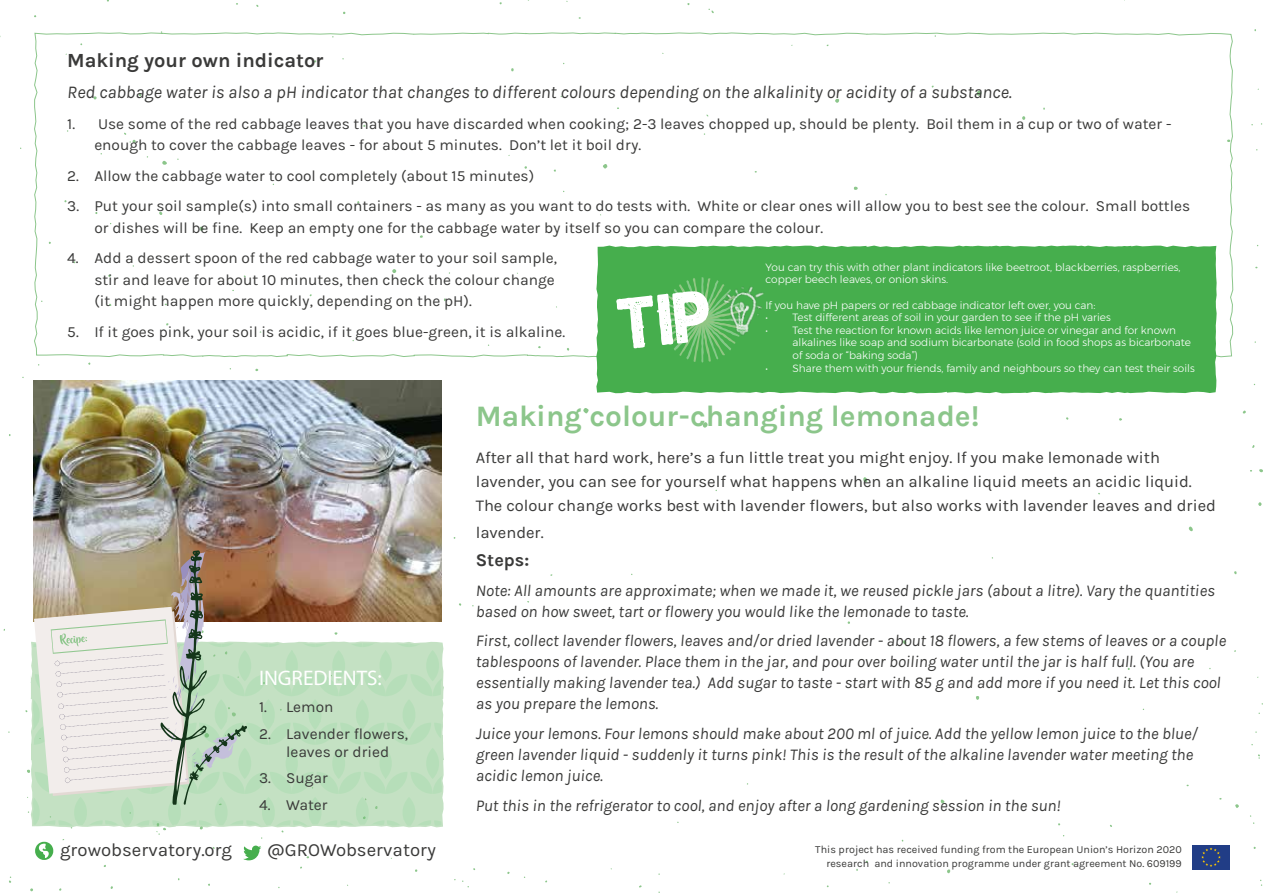
<style>
.page{position:relative;width:1263px;height:893px;background:#fff}
.page>*{position:absolute;margin:0;border:0;box-sizing:border-box;transform-origin:0 0}
.t1{font:700 29.7px "Karla";color:#8cc68b}
.t2{font:21.15px "Myriad Pro";color:#fff}
.t3{font:700 20.1px "Karla";color:#3a3a39}
.t4{font:18.6px "Karla";color:#3a3a39}
.t5{font:italic 18px "Karla";color:#3a3a39}
.t6{font:700 18px "Karla";color:#3a3a39}
.t7{font:italic 16.5px/21px "Karla";color:#3a3a39}
.t8{font:16.5px/24px "Karla";color:#3a3a39}
.t9{font:15.45px/21.6px "Karla";color:#3a3a39}
.t10{font:10.8px/13.5px "Karla";color:#3a3a39;text-align:right}
.t11{font:300 10.5px/12.6px "Montserrat";color:#fff}
</style>
<div class="page">
<svg style="left:583px;top:408px;width:6px;height:5px"></svg>
<svg style="left:703px;top:422px;width:5px;height:6px"></svg>
<svg style="left:863px;top:477px;width:4px;height:6px"></svg>
<svg style="left:1189px;top:526px;width:4px;height:5px"></svg>
<svg style="left:902px;top:640px;width:4px;height:4px"></svg>
<svg style="left:976px;top:696px;width:3px;height:4px"></svg>
<svg style="left:1235px;top:804px;width:4px;height:4px"></svg>
<svg style="left:1259px;top:469px;width:4px;height:3px"></svg>
<img style="left:34px;top:381px;width:407px;height:159px">
<svg style="left:34px;top:32px;width:1199px;height:326px"></svg>
<div style="left:596px;top:246px;width:620px;height:147px;background:#46ae4d"></div>
<svg style="left:616px;top:277px;width:126px;height:86px"></svg>
<div style="left:1192px;top:846px;width:38px;height:24px;background:#213d86"></div>
<svg style="left:1201px;top:847px;width:20px;height:20px"></svg>
<svg style="left:25px;top:540px;width:418px;height:329px"></svg>
<img style="left:702px;top:274px;width:76px;height:75px">
<h3 class="t3" style="left:67px;top:49px;width:258px">Making your own indicator</h3>
<p class="t5" style="left:67px;top:82px;width:946px">Red cabbage water is also a pH indicator that changes to different colours depending on the alkalinity or acidity of a substance.</p>
<p class="t9" style="left:94px;top:113px;width:1079px;text-indent:-27px">1. Use some of the red cabbage leaves that you have discarded when cooking; 2-3 leaves chopped up, should be plenty. Boil them in a cup or two of water - enough to cover the cabbage leaves - for about 5 minutes. Don’t let it boil dry.</p>
<p class="t9" style="left:67px;top:165px;width:468px">2. Allow the cabbage water to cool completely (about 15 minutes)</p>
<p class="t9" style="left:94px;top:195px;width:1097px;text-indent:-27px">3. Put your soil sample(s) into small containers - as many as you want to do tests with. White or clear ones will allow you to best see the colour. Small bottles or dishes will be fine. Keep an empty one for the cabbage water by itself so you can compare the colour.</p>
<p class="t9" style="left:94px;top:247px;width:464px;text-indent:-27px">4. Add a dessert spoon of the red cabbage water to your soil sample, stir and leave for about 10 minutes, then check the colour change (it might happen more quickly, depending on the pH).</p>
<p class="t9" style="left:67px;top:321px;width:499px">5. If it goes pink, your soil is acidic, if it goes blue-green, it is alkaline.</p>
<p class="t11" style="left:766px;top:261px;width:417px">You can try this with other plant indicators like beetroot, blackberries, raspberries, copper beech leaves, or onion skins.</p>
<p class="t11" style="left:766px;top:298px;width:331px">If you have pH papers or red cabbage indicator left over, you can:</p>
<p class="t11" style="left:766px;top:311px;width:347px">• Test different areas of soil in your garden to see if the pH varies</p>
<p class="t11" style="left:793px;top:324px;width:400px;text-indent:-27px">• Test the reaction for known acids like lemon juice or vinegar and for known alkalines like soap and sodium bicarbonate (sold in food shops as bicarbonate of soda or “baking soda”)</p>
<p class="t11" style="left:766px;top:361px;width:431px">• Share them with your friends, family and neighbours so they can test their soils</p>
<h2 class="t2" style="left:259px;top:664px;width:124px">INGREDIENTS:</h2>
<p class="t9" style="left:259px;top:696px;width:76px">1. Lemon</p>
<p class="t9" style="left:259px;top:725px;width:151px;line-height:18px;text-align:center">2. Lavender flowers, leaves or dried</p>
<p class="t9" style="left:259px;top:768px;width:70px">3. Sugar</p>
<p class="t9" style="left:259px;top:794px;width:70px">4. Water</p>
<p class="t4" style="left:60px;top:839px;width:173px">growobservatory.org</p>
<p class="t4" style="left:267px;top:839px;width:170px">@GROWobservatory</p>
<h1 class="t1" style="left:476px;top:399px;width:505px">Making colour-changing lemonade!</h1>
<p class="t8" style="left:476px;top:446px;width:742px">After all that hard work, here’s a fun little treat you might enjoy. If you make lemonade with lavender, you can see for yourself what happens when an alkaline liquid meets an acidic liquid.<br>The colour change works best with lavender flowers, but also works with lavender leaves and dried</p>
<p class="t8" style="left:476px;top:521px;width:70px">lavender.</p>
<p class="t6" style="left:476px;top:549px;width:55px">Steps:</p>
<p class="t7" style="left:476px;top:580px;width:740px">Note: All amounts are approximate; when we made it, we reused pickle jars (about a litre). Vary the quantities based on how sweet, tart or flowery you would like the lemonade to taste.</p>
<p class="t7" style="left:476px;top:631px;width:752px">First, collect lavender flowers, leaves and/or dried lavender - about 18 flowers, a few stems of leaves or a couple tablespoons of lavender. Place them in the jar, and pour over boiling water until the jar is half full. (You are essentially making lavender tea.) Add sugar to taste - start with 85 g and add more if you need it. Let this cool as you prepare the lemons.</p>
<p class="t7" style="left:476px;top:723px;width:724px">Juice your lemons. Four lemons should make about 200 ml of juice. Add the yellow lemon juice to the blue/ green lavender liquid - suddenly it turns pink! This is the result of the alkaline lavender water meeting the acidic lemon juice.</p>
<p class="t7" style="left:476px;top:795px;width:586px">Put this in the refrigerator to cool, and enjoy after a long gardening session in the sun!</p>
<p class="t10" style="left:815px;top:843px;width:368px">This project has received funding from the European Union’s Horizon 2020 research and innovation programme under grant agreement No. 609199</p>
</div>
